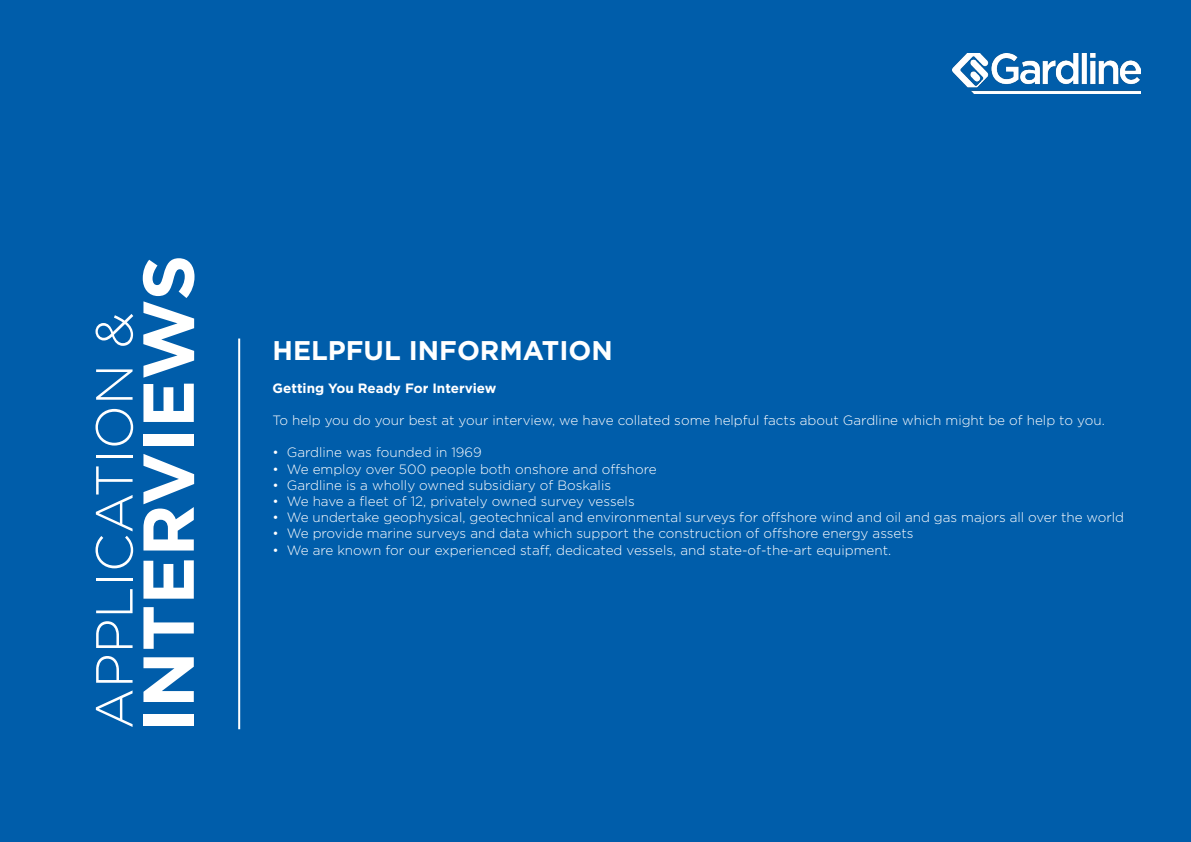
<style>
.page{position:relative;width:1191px;height:842px;background:#005daa}
.page>*{position:absolute;margin:0;border:0;box-sizing:border-box;transform-origin:0 0}
.t1{font:700 71.9px "Gotham";color:#fff}
.t2{font:300 52px "Gotham";color:#fff}
.t3{font:700 27px "Gotham";color:#fff}
.t4{font:300 13.5px "Gotham";color:#fff}
.t5{font:700 13.5px "Gotham";color:#fff}
</style>
<div class="page">
<hr style="left:238px;top:338px;width:2px;height:391px;background:#fff">
<img style="left:952px;top:54px;width:188px;height:39px">
<h2 class="t2" style="left:81px;top:729px;width:419px;rotate:-90deg">APPLICATION &amp;</h2>
<h1 class="t1" style="left:121px;top:732px;width:479px;rotate:-90deg">INTERVIEWS</h1>
<h3 class="t3" style="left:272px;top:333px;width:342px">HELPFUL INFORMATION</h3>
<p class="t5" style="left:272px;top:379px;width:225px">Getting You Ready For Interview</p>
<p class="t4" style="left:272px;top:412px;width:833px">To help you do your best at your interview, we have collated some helpful facts about Gardline which might be of help to you.</p>
<p class="t4" style="left:272px;top:444px;width:211px">• Gardline was founded in 1969</p>
<p class="t4" style="left:272px;top:460px;width:386px">• We employ over 500 people both onshore and offshore</p>
<p class="t4" style="left:272px;top:476px;width:340px">• Gardline is a wholly owned subsidiary of Boskalis</p>
<p class="t4" style="left:272px;top:493px;width:364px">• We have a fleet of 12, privately owned survey vessels</p>
<p class="t4" style="left:272px;top:509px;width:853px">• We undertake geophysical, geotechnical and environmental surveys for offshore wind and oil and gas majors all over the world</p>
<p class="t4" style="left:272px;top:525px;width:642px">• We provide marine surveys and data which support the construction of offshore energy assets</p>
<p class="t4" style="left:272px;top:541px;width:620px">• We are known for our experienced staff, dedicated vessels, and state-of-the-art equipment.</p>
</div>
